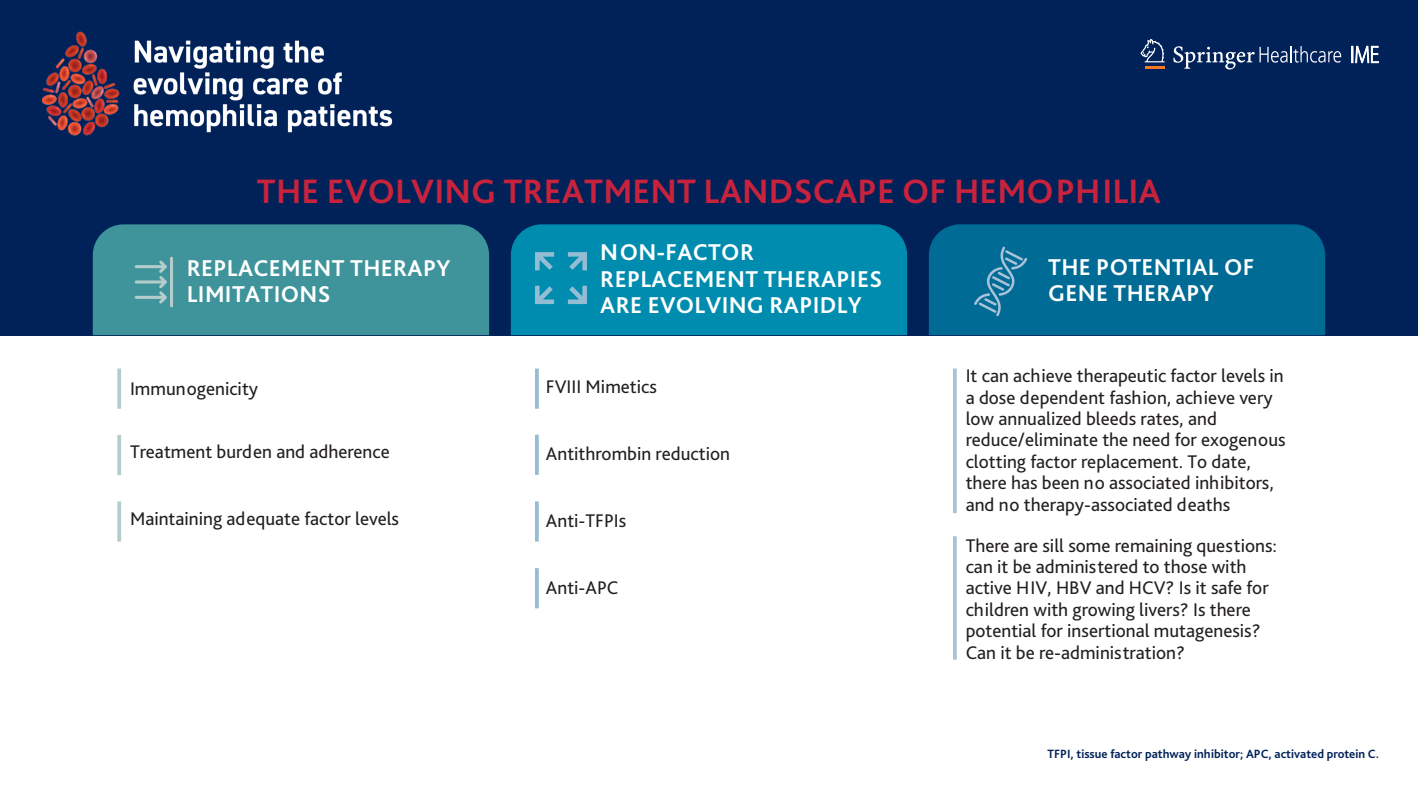
<style>
.page{position:relative;width:1418px;height:798px;background:#fff}
.page>*{position:absolute;margin:0;border:0;box-sizing:border-box;transform-origin:0 0}
.t1{font:700 35.38px "Bliss Pro";letter-spacing:.005em;color:#c9223d}
.t2{font:700 23.88px/26.2px "Bliss Pro";letter-spacing:.015em;color:#fff}
.t3{font:19.12px/21.4px "Bliss Pro";color:#231f20}
.t4{font:700 12.5px "Bliss Pro";color:#002259}
</style>
<div class="page">
<div style="left:0;top:0;width:1417px;height:335px;background:#002259"></div>
<svg style="left:1140px;top:39px;width:24px;height:23px"></svg>
<hr style="left:1144px;top:66px;width:20px;height:3px;background:#f47921">
<svg style="left:1173px;top:46px;width:168px;height:23px"></svg>
<svg style="left:1351px;top:46px;width:27px;height:17px"></svg>
<img style="left:41px;top:31px;width:352px;height:105px">
<svg style="left:117px;top:368px;width:4px;height:40px"></svg>
<svg style="left:535px;top:368px;width:4px;height:40px"></svg>
<svg style="left:535px;top:434px;width:4px;height:40px"></svg>
<svg style="left:535px;top:501px;width:4px;height:40px"></svg>
<svg style="left:535px;top:568px;width:4px;height:40px"></svg>
<hr style="left:953px;top:368px;width:3px;height:145px;background:#aac1d9">
<hr style="left:953px;top:536px;width:3px;height:123px;background:#aac1d9">
<svg style="left:117px;top:435px;width:4px;height:40px"></svg>
<svg style="left:117px;top:501px;width:4px;height:40px"></svg>
<div style="left:93px;top:224px;width:396px;height:111px;background:#3f939b"></div>
<hr style="left:170px;top:256px;width:3px;height:51px;background:#b4cccb;border-radius:2px">
<div style="left:511px;top:224px;width:396px;height:111px;background:#008cae"></div>
<div style="left:929px;top:224px;width:396px;height:111px;background:#006c95"></div>
<h1 class="t1" style="left:257px;top:169px;width:905px">THE EVOLVING TREATMENT LANDSCAPE OF HEMOPHILIA</h1>
<p class="t2" style="left:187px;top:254px;width:265px">REPLACEMENT THERAPY<br>LIMITATIONS</p>
<p class="t2" style="left:600px;top:238px;width:283px">NON-FACTOR<br>REPLACEMENT THERAPIES<br>ARE EVOLVING RAPIDLY</p>
<p class="t2" style="left:1048px;top:253px;width:208px">THE POTENTIAL OF<br>GENE THERAPY</p>
<p class="t3" style="left:130px;top:377px;width:130px">Immunogenicity</p>
<p class="t3" style="left:546px;top:375px;width:113px">FVIII Mimetics</p>
<p class="t3" style="left:965px;top:364px;width:321px">It can achieve therapeutic factor levels in a dose dependent fashion, achieve very low annualized bleeds rates, and reduce/eliminate the need for exogenous clotting factor replacement. To date, there has been no associated inhibitors, and no therapy-associated deaths</p>
<p class="t3" style="left:130px;top:440px;width:261px">Treatment burden and adherence</p>
<p class="t3" style="left:546px;top:442px;width:185px">Antithrombin reduction</p>
<p class="t3" style="left:130px;top:507px;width:270px">Maintaining adequate factor levels</p>
<p class="t3" style="left:546px;top:509px;width:82px">Anti-TFPIs</p>
<p class="t3" style="left:546px;top:576px;width:74px">Anti-APC</p>
<p class="t3" style="left:965px;top:534px;width:313px">There are sill some remaining questions: can it be administered to those with active HIV, HBV and HCV? Is it safe for children with growing livers? Is there potential for insertional mutagenesis?<br>Can it be re-administration?</p>
<p class="t4" style="left:1047px;top:746px;width:333px">TFPI, tissue factor pathway inhibitor; APC, activated protein C.</p>
</div>
